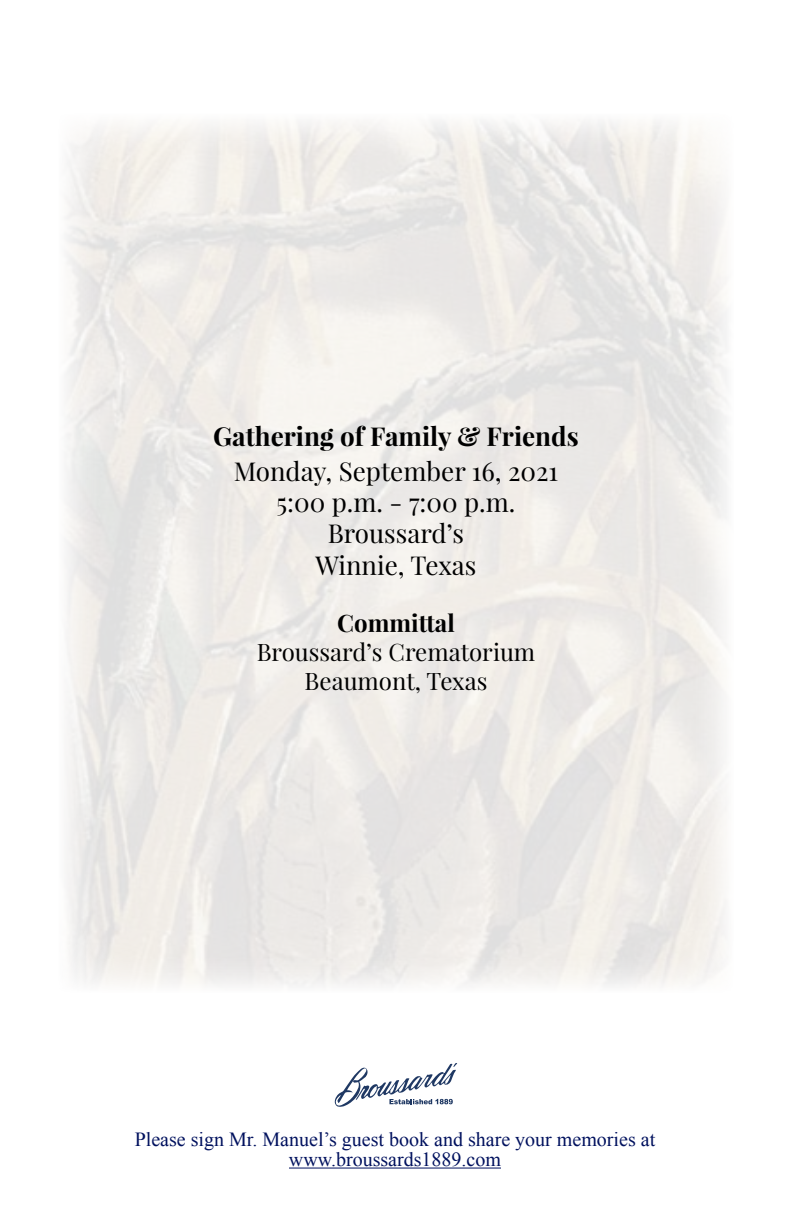
<style>
.page{position:relative;width:792px;height:1224px;background:#fff}
.page>*{position:absolute;margin:0;border:0;box-sizing:border-box;transform-origin:0 0}
.t1{font:26px/31.2px "Playfair Display";color:#000;text-align:center}
.t2{font:700 26px "Playfair Display";color:#000}
.t3{font:24px/28.8px "Playfair Display";color:#000;text-align:center}
.t4{font:700 24px "Playfair Display";color:#000}
.t5{font:20px/20px "Times New Roman";color:#00115e;text-align:center}
</style>
<div class="page">
<hr style="left:289px;top:1168px;width:212px;height:1px;background:#00115e">
<svg style="left:335px;top:1063px;width:122px;height:44px"></svg>
<h1 class="t2" style="left:213px;top:420px;width:367px">Gathering of Family &amp; Friends</h1>
<h1 class="t1" style="left:234px;top:456px;width:326px">Monday, September 16, 2021<br>5:00 p.m. - 7:00 p.m.<br>Broussard’s<br>Winnie, Texas</h1>
<p class="t4" style="left:337px;top:608px;width:119px">Committal</p>
<p class="t3" style="left:257px;top:638px;width:280px">Broussard’s Crematorium<br>Beaumont, Texas</p>
<p class="t5" style="left:135px;top:1129px;width:522px">Please sign Mr. Manuel’s guest book and share your memories at www.broussards1889.com</p>
</div>
